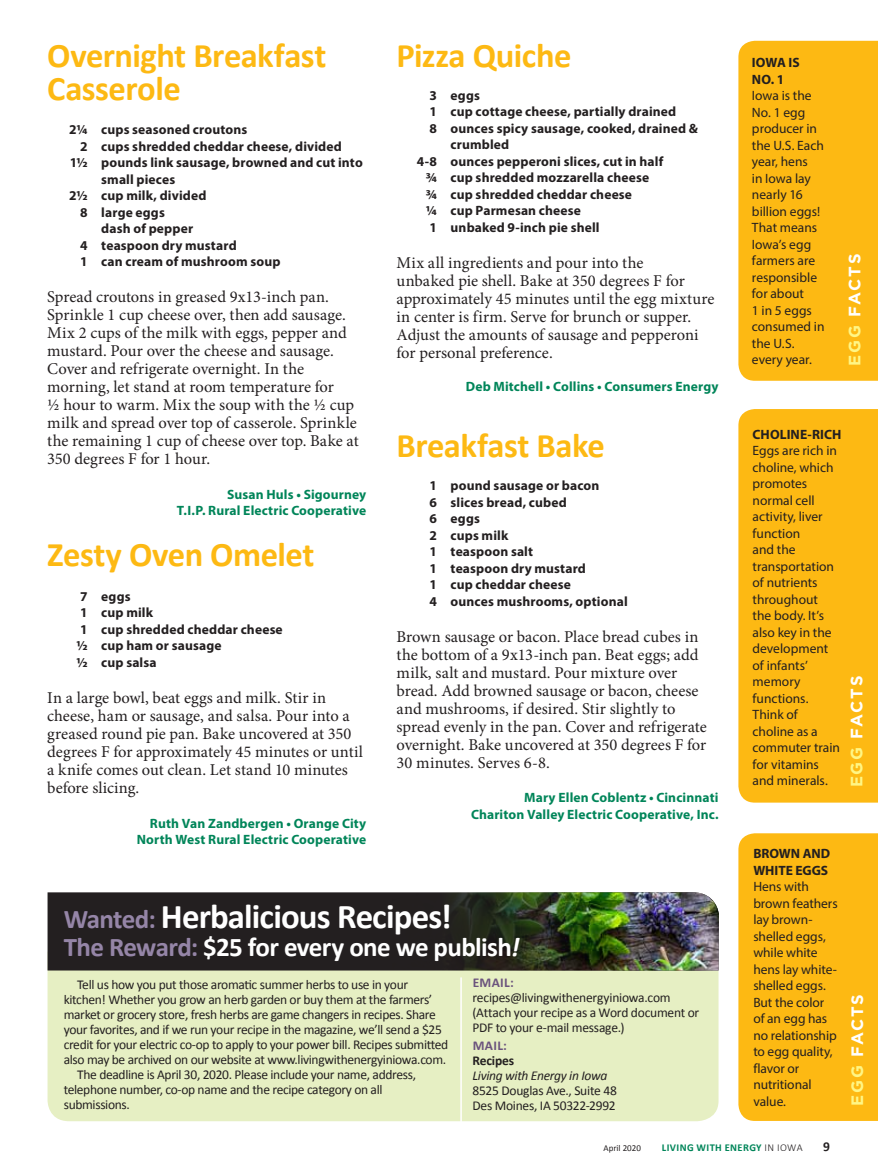
<style>
.page{position:relative;width:878px;height:1175px;background:#fff}
.page>*{position:absolute;margin:0;border:0;box-sizing:border-box;transform-origin:0 0}
.t1{font:700 34.8px "Calibri";letter-spacing:-.025em;color:#fff}
.t2{font:700 34.5px/33px "Calibri";letter-spacing:-.015em;color:#fdb913}
.t3{font:700 27px "Calibri";letter-spacing:-.025em;color:#fff}
.t4{font:16.5px/18px "Minion Pro";color:#231f20}
.t5{font:700 16.5px "Gotham";letter-spacing:.105em;color:#fff}
.t6{font:700 13.5px/16.5px "Myriad Pro";letter-spacing:.01em;color:#231f20}
.t7{font:13.5px/15px "Calibri";letter-spacing:-.025em;color:#231f20}
.t8{font:13.5px/16.5px "Myriad Pro";letter-spacing:-.005em;color:#231f20}
.t9{font:700 13.5px/16.5px "Myriad Pro";letter-spacing:.01em;color:#008559;text-align:right}
.t10{font:italic 13.5px "Calibri";letter-spacing:-.02em;color:#231f20}
.t11{font:700 13.5px "Calibri";letter-spacing:.025em;color:#6b537d}
.t12{font:700 13.5px "Calibri";letter-spacing:-.015em;color:#231f20}
.t13{font:700 10.5px "Calibri";letter-spacing:.04em;color:#008559}
.t14{font:9px "Calibri";color:#231f20}
.s1{font-size:27px;color:#9585a7}
.s2{color:#9585a7}
.s3{font-style:italic}
.s4{color:#fff685}
.s5{font-weight:300;color:#231f20}
</style>
<div class="page">
<div style="left:738px;top:40px;width:140px;height:341px;background:#fdb913"></div>
<div style="left:738px;top:409px;width:140px;height:394px;background:#fdb913"></div>
<svg style="left:738px;top:833px;width:140px;height:288px;background:#fdbb1b"></svg>
<div style="left:48px;top:970px;width:670px;height:151px;background:#e6efc3"></div>
<div style="left:48px;top:892px;width:344px;height:78px;background:#231f20"></div>
<img style="left:392px;top:892px;width:326px;height:78px">
<hr style="left:460px;top:977px;width:2px;height:146px;background:#fff">
<h2 class="t2" style="left:47px;top:39px;width:280px">Overnight Breakfast<br>Casserole</h2>
<p class="t6" style="left:69px;top:121px;width:179px">2¼ cups seasoned croutons</p>
<p class="t6" style="left:80px;top:137px;width:263px">2 cups shredded cheddar cheese, divided</p>
<p class="t6" style="left:70px;top:154px;width:294px">1½ pounds link sausage, browned and cut into</p>
<p class="t6" style="left:101px;top:170px;width:75px">small pieces</p>
<p class="t6" style="left:69px;top:187px;width:139px">2½ cup milk, divided</p>
<p class="t6" style="left:80px;top:203px;width:86px">8 large eggs</p>
<p class="t6" style="left:101px;top:220px;width:93px">dash of pepper</p>
<p class="t6" style="left:80px;top:236px;width:158px">4 teaspoon dry mustard</p>
<p class="t6" style="left:80px;top:253px;width:202px">1 can cream of mushroom soup</p>
<p class="t4" style="left:47px;top:288px;width:313px">Spread croutons in greased 9x13-inch pan.<br>Sprinkle 1 cup cheese over, then add sausage.<br>Mix 2 cups of the milk with eggs, pepper and mustard. Pour over the cheese and sausage.<br>Cover and refrigerate overnight. In the morning, let stand at room temperature for<br>½ hour to warm. Mix the soup with the ½ cup milk and spread over top of casserole. Sprinkle the remaining 1 cup of cheese over top. Bake at 350 degrees F for 1 hour.</p>
<p class="t9" style="left:177px;top:485px;width:191px">Susan Huls • Sigourney<br>T.I.P. Rural Electric Cooperative</p>
<h2 class="t2" style="left:47px;top:538px;width:269px">Zesty Oven Omelet</h2>
<p class="t6" style="left:77px;top:587px;width:208px">7 eggs<br>1 cup milk<br>1 cup shredded cheddar cheese ½ cup ham or sausage<br>½ cup salsa</p>
<p class="t4" style="left:47px;top:689px;width:317px">In a large bowl, beat eggs and milk. Stir in cheese, ham or sausage, and salsa. Pour into a greased round pie pan. Bake uncovered at 350 degrees F for approximately 45 minutes or until a knife comes out clean. Let stand 10 minutes before slicing.</p>
<p class="t9" style="left:137px;top:814px;width:231px">Ruth Van Zandbergen • Orange City<br>North West Rural Electric Cooperative</p>
<h2 class="t2" style="left:396px;top:39px;width:176px">Pizza Quiche</h2>
<p class="t6" style="left:429px;top:87px;width:52px">3 eggs</p>
<p class="t6" style="left:429px;top:103px;width:248px">1 cup cottage cheese, partially drained</p>
<p class="t6" style="left:429px;top:120px;width:270px">8 ounces spicy sausage, cooked, drained &amp;</p>
<p class="t6" style="left:450px;top:136px;width:60px">crumbled</p>
<p class="t6" style="left:417px;top:153px;width:248px">4-8 ounces pepperoni slices, cut in half</p>
<p class="t6" style="left:426px;top:169px;width:225px">¾ cup shredded mozzarella cheese</p>
<p class="t6" style="left:426px;top:186px;width:208px">¾ cup shredded cheddar cheese</p>
<p class="t6" style="left:426px;top:202px;width:157px">¼ cup Parmesan cheese</p>
<p class="t6" style="left:429px;top:219px;width:171px">1 unbaked 9-inch pie shell</p>
<p class="t4" style="left:396px;top:254px;width:319px">Mix all ingredients and pour into the<br>unbaked pie shell. Bake at 350 degrees F for approximately 45 minutes until the egg mixture in center is firm. Serve for brunch or supper.<br>Adjust the amounts of sausage and pepperoni for personal preference.</p>
<p class="t9" style="left:466px;top:378px;width:254px">Deb Mitchell • Collins • Consumers Energy</p>
<h2 class="t2" style="left:396px;top:429px;width:210px">Breakfast Bake</h2>
<p class="t6" style="left:429px;top:477px;width:200px">1 pound sausage or bacon<br>6 slices bread, cubed<br>6 eggs<br>2 cups milk<br>1 teaspoon salt<br>1 teaspoon dry mustard<br>1 cup cheddar cheese<br>4 ounces mushrooms, optional</p>
<p class="t4" style="left:396px;top:627px;width:312px">Brown sausage or bacon. Place bread cubes in the bottom of a 9x13-inch pan. Beat eggs; add milk, salt and mustard. Pour mixture over bread. Add browned sausage or bacon, cheese and mushrooms, if desired. Stir slightly to spread evenly in the pan. Cover and refrigerate overnight. Bake uncovered at 350 degrees F for 30 minutes. Serves 6-8.</p>
<p class="t9" style="left:471px;top:789px;width:249px">Mary Ellen Coblentz • Cincinnati<br>Chariton Valley Electric Cooperative, Inc.</p>
<h1 class="t1" style="left:64px;top:894px;width:389px"><span class="s1">Wanted:</span> Herbalicious Recipes!</h1>
<h3 class="t3" style="left:64px;top:930px;width:457px"><span class="s2">The Reward:</span> $25 for every one we publish<span class="s3">!</span></h3>
<p class="t7" style="left:77px;top:977px;width:332px">Tell us how you put those aromatic summer herbs to use in your</p>
<p class="t7" style="left:64px;top:992px;width:370px">kitchen! Whether you grow an herb garden or buy them at the farmers’</p>
<p class="t7" style="left:64px;top:1007px;width:373px">market or grocery store, fresh herbs are game changers in recipes. Share</p>
<p class="t7" style="left:64px;top:1022px;width:380px">your favorites, and if we run your recipe in the magazine, we’ll send a $25</p>
<p class="t7" style="left:64px;top:1037px;width:386px">credit for your electric co-op to apply to your power bill. Recipes submitted</p>
<p class="t7" style="left:64px;top:1052px;width:384px">also may be archived on our website at www.livingwithenergyiniowa.com.</p>
<p class="t7" style="left:77px;top:1067px;width:340px">The deadline is April 30, 2020. Please include your name, address,</p>
<p class="t7" style="left:64px;top:1082px;width:320px">telephone number, co-op name and the recipe category on all</p>
<p class="t7" style="left:64px;top:1097px;width:68px">submissions.</p>
<p class="t11" style="left:472px;top:974px;width:42px">EMAIL:</p>
<p class="t7" style="left:472px;top:990px;width:228px">recipes@livingwithenergyiniowa.com (Attach your recipe as a Word document or<br>PDF to your e-mail message.)</p>
<p class="t11" style="left:472px;top:1037px;width:36px">MAIL:</p>
<p class="t12" style="left:472px;top:1052px;width:43px">Recipes</p>
<p class="t10" style="left:472px;top:1066px;width:136px">Living with Energy in Iowa</p>
<p class="t7" style="left:472px;top:1083px;width:146px">8525 Douglas Ave., Suite 48<br>Des Moines, IA 50322-2992</p>
<p class="t6" style="left:752px;top:54px;width:49px">IOWA IS<br>NO. 1</p>
<p class="t8" style="left:752px;top:87px;width:74px">Iowa is the<br>No. 1 egg producer in the U.S. Each year, hens<br>in Iowa lay nearly 16 billion eggs!<br>That means<br>Iowa’s egg farmers are responsible for about<br>1 in 5 eggs consumed in the U.S. every year.</p>
<p class="t5" style="left:843px;top:365px;width:113px;rotate:-90deg"><span class="s4">EGG</span> FACTS</p>
<p class="t6" style="left:752px;top:425px;width:90px">CHOLINE-RICH</p>
<p class="t8" style="left:752px;top:442px;width:89px">Eggs are rich in choline, which promotes normal cell activity, liver function<br>and the transportation of nutrients throughout the body. It’s also key in the development of infants’ memory functions.<br>Think of choline as a commuter train for vitamins and minerals.</p>
<p class="t5" style="left:845px;top:787px;width:113px;rotate:-90deg"><span class="s4">EGG</span> FACTS</p>
<p class="t6" style="left:753px;top:845px;width:78px">BROWN AND<br>WHITE EGGS</p>
<p class="t8" style="left:753px;top:878px;width:86px">Hens with brown feathers lay brown&shy;shelled eggs, while white hens lay white&shy;shelled eggs.<br>But the color of an egg has no relationship to egg quality, flavor or nutritional value.</p>
<p class="t5" style="left:846px;top:1105px;width:113px;rotate:-90deg"><span class="s4">EGG</span> FACTS</p>
<p class="t14" style="left:603px;top:1142px;width:39px">April 2020</p>
<p class="t13" style="left:661px;top:1141px;width:142px">LIVING WITH ENERGY <span class="s5">IN IOWA</span></p>
<p class="t12" style="left:823px;top:1138px;width:8px">9</p>
</div>
